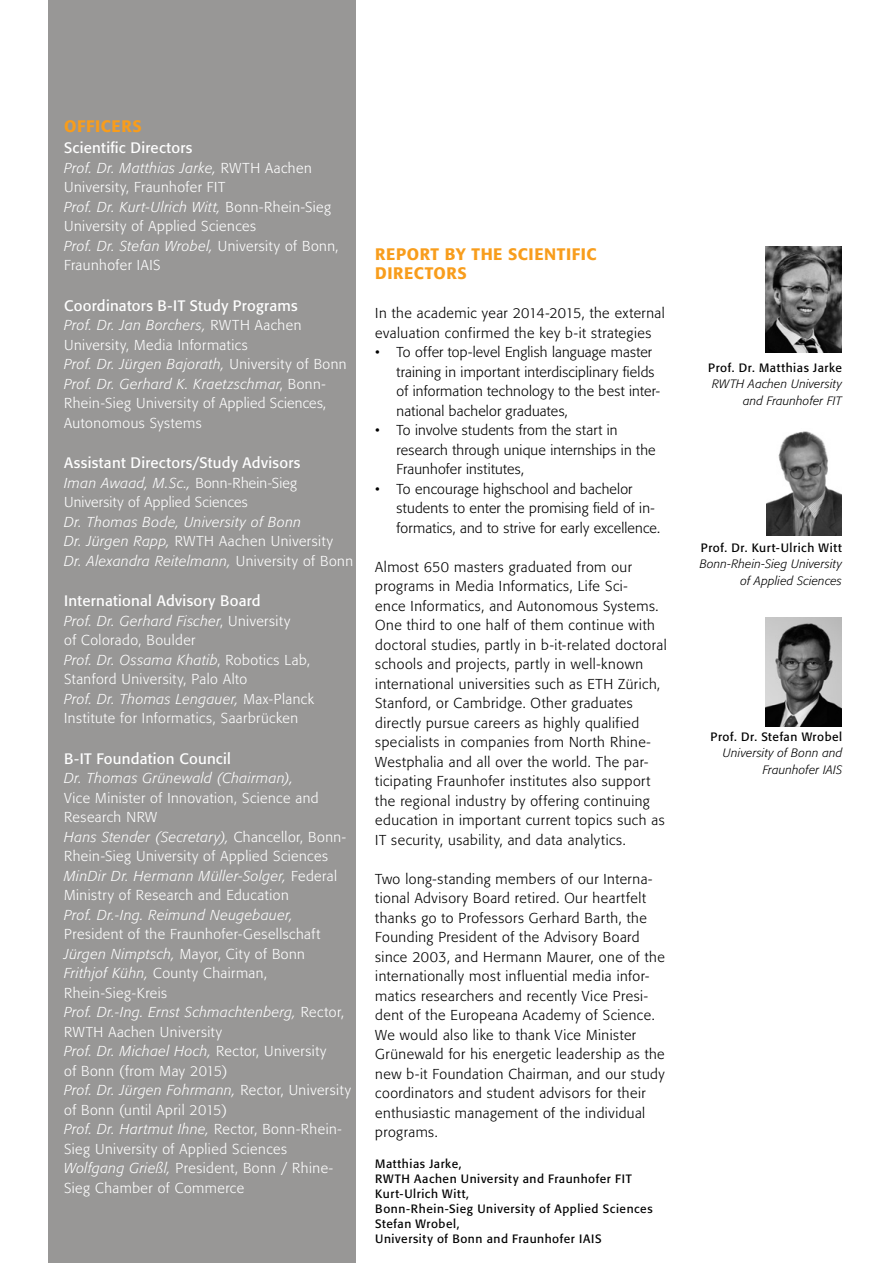
<style>
.page{position:relative;width:893px;height:1263px;background:#fff}
.page>*{position:absolute;margin:0;border:0;box-sizing:border-box;transform-origin:0 0}
.t1{font:500 16.5px/19.8px "Formata BQ";letter-spacing:.035em;color:#f89d1c}
.t2{font:15px "Formata BQ";letter-spacing:.02em;color:#fff}
.t3{font:300 14.25px/19.5px "Formata BQ";letter-spacing:.03em;color:#000}
.t4{font:300 14.25px/19.5px "Formata BQ";letter-spacing:.035em;color:#fff}
.t5{font:italic 300 14.25px/19.5px "Formata BQ";letter-spacing:.035em;color:#fff}
.t6{font:300 14.25px/19.5px "Formata BQ";letter-spacing:.015em;color:#fff}
.t7{font:12px/15px "Formata BQ";letter-spacing:.045em;color:#000}
.t8{font:italic 300 12px/16.5px "Formata BQ";letter-spacing:.02em;color:#000;text-align:right}
.t9{font:300 12px "Formata BQ";letter-spacing:.005em;color:#000}
.s1{font-style:italic}
.s2{font-style:normal}
.s3{font-weight:400}
</style>
<div class="page">
<div style="left:48px;top:0;width:308px;height:1263px;background:#989796"></div>
<img style="left:765px;top:247px;width:76px;height:105px">
<img style="left:766px;top:431px;width:75px;height:105px">
<img style="left:765px;top:618px;width:77px;height:108px">
<p class="t1" style="left:64px;top:116px;width:79px">OFFICERS</p>
<p class="t2" style="left:64px;top:139px;width:130px">Scientific Directors</p>
<p class="t4" style="left:64px;top:158px;width:276px"><span class="s1">Prof. Dr. Matthias Jarke,</span> RWTH Aachen University, Fraunhofer FIT<br><span class="s1">Prof. Dr. Kurt-Ulrich Witt,</span> Bonn-Rhein-Sieg University of Applied Sciences<br><span class="s1">Prof. Dr. Stefan Wrobel,</span> University of Bonn, Fraunhofer IAIS</p>
<p class="t2" style="left:64px;top:296px;width:235px">Coordinators B-IT Study Programs</p>
<p class="t4" style="left:64px;top:315px;width:284px"><span class="s1">Prof. Dr. Jan Borchers,</span> RWTH Aachen University, Media Informatics<br><span class="s1">Prof. Dr. Jürgen Bajorath,</span> University of Bonn <span class="s1">Prof. Dr. Gerhard K. Kraetzschmar</span>, Bonn-Rhein-Sieg University of Applied Sciences, Autonomous Systems</p>
<p class="t2" style="left:64px;top:454px;width:238px">Assistant Directors/Study Advisors</p>
<p class="t6" style="left:64px;top:473px;width:234px"><span class="s1">Iman Awaad, M.Sc.,</span> Bonn-Rhein-Sieg<br>University of Applied Sciences</p>
<p class="t5" style="left:64px;top:512px;width:290px">Dr. Thomas Bode, University of Bonn<br>Dr. Jürgen Rapp, <span class="s2">RWTH Aachen University<br></span>Dr. Alexandra Reitelmann, <span class="s2">University of Bonn</span></p>
<p class="t2" style="left:64px;top:592px;width:198px">International Advisory Board</p>
<p class="t4" style="left:64px;top:611px;width:251px"><span class="s1">Prof. Dr. Gerhard Fischer</span>, University<br>of Colorado, Boulder<br><span class="s1">Prof. Dr. Ossama Khatib</span>, Robotics Lab, Stanford University, Palo Alto<br><span class="s1">Prof. Dr. Thomas Lengauer,</span> Max-Planck Institute for Informatics, Saarbrücken</p>
<p class="t2" style="left:64px;top:749px;width:168px">B-IT Foundation Council</p>
<p class="t5" style="left:64px;top:768px;width:230px">Dr. Thomas Grünewald (Chairman),</p>
<p class="t4" style="left:64px;top:788px;width:283px">Vice Minister of Innovation, Science and Research NRW<br><span class="s1">Hans Stender (Secretary),</span> Chancellor, Bonn-Rhein-Sieg University of Applied Sciences <span class="s1">MinDir Dr. Hermann Müller-Solger,</span> Federal Ministry of Research and Education</p>
<p class="t5" style="left:64px;top:905px;width:230px">Prof. Dr.-Ing. Reimund Neugebauer,</p>
<p class="t4" style="left:64px;top:924px;width:288px">President of the Fraunhofer-Gesellschaft <span class="s1">Jürgen Nimptsch,</span> Mayor, City of Bonn <span class="s1">Frithjof Kühn,</span> County Chairman, Rhein-Sieg-Kreis<br><span class="s1">Prof. Dr.-Ing. Ernst Schmachtenberg,</span> Rector, RWTH Aachen University<br><span class="s1">Prof. Dr. Michael Hoch,</span> Rector, University<br>of Bonn (from May 2015)<br><span class="s1">Prof. Dr. Jürgen Fohrmann,</span> Rector, University of Bonn (until April 2015)<br><span class="s1">Prof. Dr. Hartmut Ihne,</span> Rector, Bonn-Rhein-Sieg University of Applied Sciences <span class="s1">Wolfgang Grießl,</span> President, Bonn / Rhine-Sieg Chamber of Commerce</p>
<p class="t1" style="left:375px;top:244px;width:223px">REPORT BY THE SCIENTIFIC<br>DIRECTORS</p>
<p class="t3" style="left:375px;top:304px;width:291px">In the academic year 2014-2015, the external evaluation confirmed the key b-it strategies</p>
<p class="t3" style="left:396px;top:343px;width:265px;text-indent:-21px">• To offer top-level English language master training in important interdisciplinary fields of information technology to the best inter&shy;national bachelor graduates,</p>
<p class="t3" style="left:396px;top:421px;width:261px;text-indent:-21px">• To involve students from the start in research through unique internships in the<br>Fraunhofer institutes,</p>
<p class="t3" style="left:396px;top:479px;width:265px;text-indent:-21px">• To encourage highschool and bachelor students to enter the promising field of in&shy;formatics, and to strive for early excellence.</p>
<p class="t3" style="left:375px;top:557px;width:293px">Almost 650 masters graduated from our programs in Media Informatics, Life Sci-<br>ence Informatics, and Autonomous Systems.<br>One third to one half of them continue with doctoral studies, partly in b-it-related doctoral schools and projects, partly in well-known international universities such as ETH Zürich, Stanford, or Cambridge. Other graduates directly pursue careers as highly qualified specialists in companies from North Rhine-Westphalia and all over the world. The par&shy;ticipating Fraunhofer institutes also support the regional industry by offering continuing education in important current topics such as IT security, usability, and data analytics.</p>
<p class="t3" style="left:375px;top:869px;width:291px">Two long-standing members of our Interna&shy;tional Advisory Board retired. Our heartfelt thanks go to Professors Gerhard Barth, the Founding President of the Advisory Board since 2003, and Hermann Maurer, one of the internationally most influential media infor&shy;matics researchers and recently Vice Presi&shy;dent of the Europeana Academy of Science.<br>We would also like to thank Vice Minister Grünewald for his energetic leadership as the new b-it Foundation Chairman, and our study coordinators and student advisors for their enthusiastic management of the individual programs.</p>
<p class="t7" style="left:375px;top:1156px;width:279px">Matthias Jarke,<br>RWTH Aachen University and Fraunhofer FIT<br>Kurt-Ulrich Witt,<br>Bonn-Rhein-Sieg University of Applied Sciences<br>Stefan Wrobel,<br>University of Bonn and Fraunhofer IAIS</p>
<p class="t9" style="left:537px;top:1209px;width:91px"><span class="s3">B-IT</span> Report 2015</p>
<p class="t7" style="left:708px;top:360px;width:135px">Prof. Dr. Matthias Jarke</p>
<p class="t8" style="left:712px;top:376px;width:131px">RWTH Aachen University and Fraunhofer FIT</p>
<p class="t7" style="left:701px;top:540px;width:143px">Prof. Dr. Kurt-Ulrich Witt</p>
<p class="t8" style="left:700px;top:556px;width:144px">Bonn-Rhein-Sieg University of Applied Sciences</p>
<p class="t7" style="left:710px;top:729px;width:133px">Prof. Dr. Stefan Wrobel</p>
<p class="t8" style="left:723px;top:745px;width:121px">University of Bonn and<br>Fraunhofer IAIS</p>
</div>
